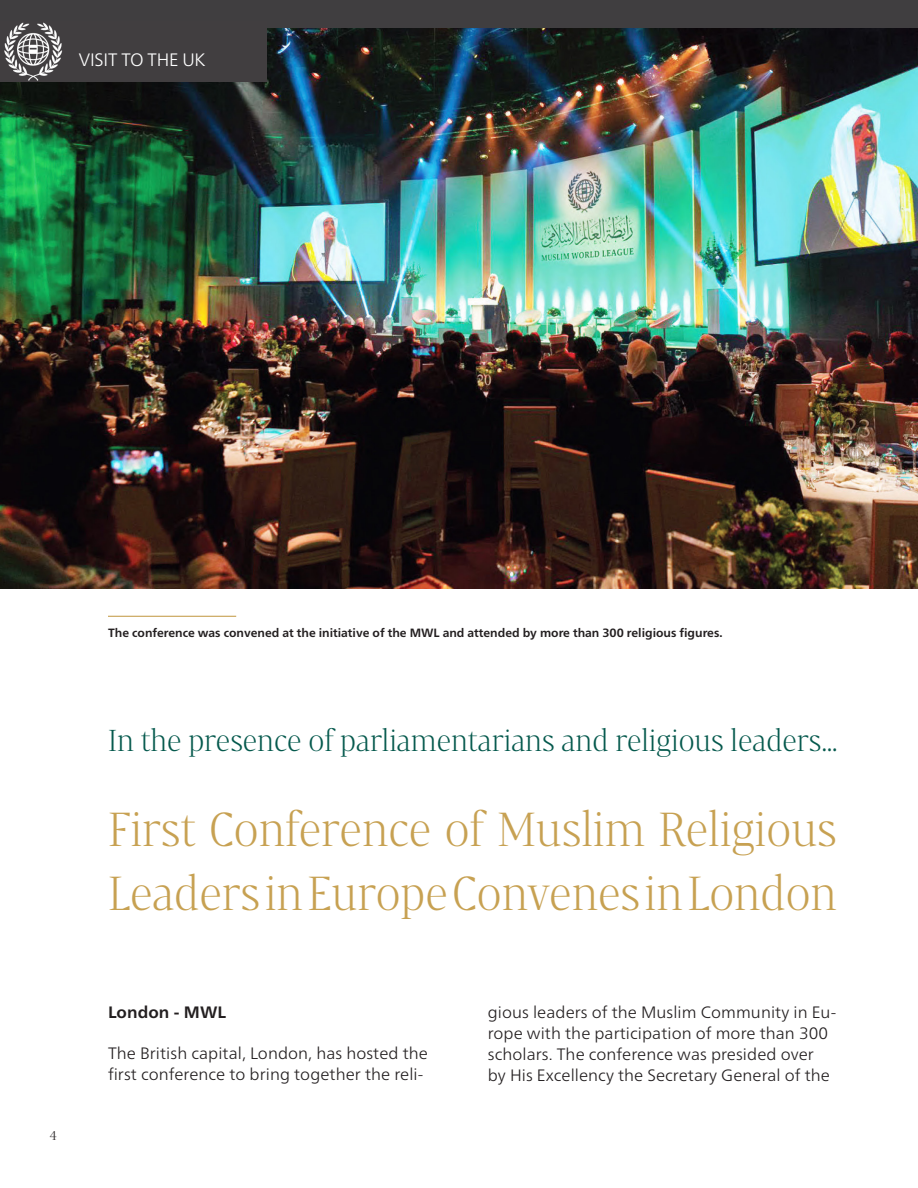
<style>
.page{position:relative;width:918px;height:1188px;background:#fff}
.page>*{position:absolute;margin:0;border:0;box-sizing:border-box;transform-origin:0 0}
.Body_Copy{font:300 45px/64.5px "Bw Darius";color:#c7a152;scale:.87 1}
.t1{font:300 28.5px "Bw Darius";color:#05594d;scale:.88 1}
.Eyebrow_Title{font:300 18px "Neue Frutiger Arabic";letter-spacing:-.01em;color:#fff}
.Body_Copy-2{font:300 16.5px/21px "Neue Frutiger Arabic";letter-spacing:.005em;color:#231f20}
.Body_Copy-3{font:700 16.5px "Neue Frutiger Arabic";letter-spacing:.005em;color:#231f20}
.Caption_Bold_Italic{font:700 12px "Neue Frutiger Arabic";color:#231f20}
.t2{font:300 12px "Bw Darius";color:#231f20}
</style>
<div class="page">
<img style="left:0;top:27px;width:918px;height:562px">
<hr style="left:108px;top:616px;width:128px;height:1px;background:#c7a152">
<div style="left:0;top:0;width:918px;height:27px;background:#403e40"></div>
<img style="left:265px;top:27px;width:7px;height:57px">
<img style="left:0;top:22px;width:265px;height:62px">
<p class="Eyebrow_Title" style="left:73px;top:48px;width:125px">FEATURE ESSAY</p>
<p class="Eyebrow_Title" style="left:79px;top:48px;width:128px">VISIT TO THE UK</p>
<p class="t2" style="left:50px;top:1127px;width:9px">4</p>
<p class="Caption_Bold_Italic" style="left:108px;top:625px;width:616px">The conference was convened at the initiative of the MWL and attended by more than 300 religious figures.</p>
<p class="t1" style="left:108px;top:720px;width:831px">In the presence of parliamentarians and religious leaders…</p>
<p class="Body_Copy" style="left:108px;top:794px;width:839px">First Conference of Muslim Religious<br>Leaders in Europe Convenes in London</p>
<p class="Body_Copy-3" style="left:108px;top:1001px;width:120px">London - MWL</p>
<p class="Body_Copy-2" style="left:108px;top:1044px;width:322px">The British capital, London, has hosted the first conference to bring together the reli-</p>
<p class="Body_Copy-2" style="left:488px;top:1003px;width:350px">gious leaders of the Muslim Community in Eu&shy;rope with the participation of more than 300 scholars. The conference was presided over<br>by His Excellency the Secretary General of the</p>
</div>
